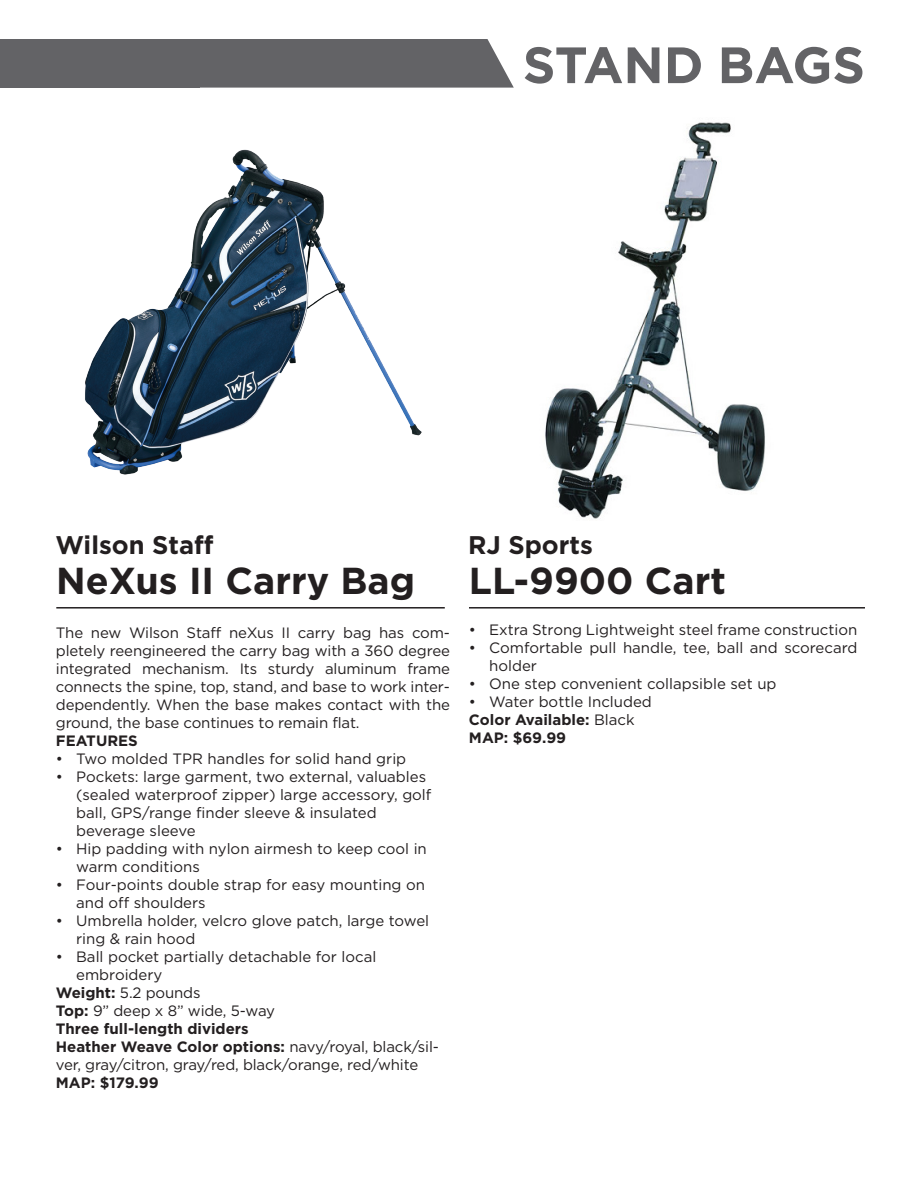
<style>
.page{position:relative;width:918px;height:1188px;background:#fff}
.page>*{position:absolute;margin:0;border:0;box-sizing:border-box;transform-origin:0 0}
.t1{font:700 51px "Gotham HTF";color:#636366}
.t2{font:700 37.5px "Gotham HTF";color:#231f20}
.t3{font:700 25.5px "Gotham HTF";color:#231f20}
.t4{font:15px/18px "Gotham HTF";color:#231f20}
.t5{font:700 15px "Gotham HTF";color:#231f20}
.s1{font-weight:700}
.s2{font-weight:400}
</style>
<div class="page">
<div style="left:199px;top:39px;width:315px;height:49px;background:#636366"></div>
<div style="left:0;top:39px;width:199px;height:49px;background:#636366"></div>
<hr style="left:56px;top:607px;width:389px;height:2px;background:#231f20">
<img style="left:85px;top:149px;width:337px;height:326px">
<hr style="left:469px;top:607px;width:396px;height:2px;background:#231f20">
<img style="left:545px;top:122px;width:220px;height:397px">
<p class="t1" style="left:523px;top:36px;width:344px">STAND BAGS</p>
<p class="t3" style="left:55px;top:530px;width:160px">Wilson Staff</p>
<p class="t3" style="left:468px;top:530px;width:126px">RJ Sports</p>
<p class="t2" style="left:56px;top:559px;width:360px">NeXus II Carry Bag</p>
<p class="t2" style="left:469px;top:559px;width:258px">LL-9900 Cart</p>
<p class="t4" style="left:56px;top:623px;width:396px;text-align:justify">The new Wilson Staff neXus II carry bag has com&shy;pletely reengineered the carry bag with a 360 degree integrated mechanism. Its sturdy aluminum frame connects the spine, top, stand, and base to work inter&shy;dependently. When the base makes contact with the ground, the base continues to remain flat.</p>
<p class="t5" style="left:56px;top:732px;width:83px">FEATURES</p>
<p class="t4" style="left:56px;top:749px;width:352px">• Two molded TPR handles for solid hand grip</p>
<p class="t4" style="left:76px;top:767px;width:357px;text-indent:-20px">• Pockets: large garment, two external, valuables (sealed waterproof zipper) large accessory, golf ball, GPS/range finder sleeve &amp; insulated beverage sleeve</p>
<p class="t4" style="left:76px;top:839px;width:352px;text-indent:-20px">• Hip padding with nylon airmesh to keep cool in warm conditions</p>
<p class="t4" style="left:76px;top:875px;width:350px;text-indent:-20px">• Four-points double strap for easy mounting on and off shoulders</p>
<p class="t4" style="left:76px;top:911px;width:355px;text-indent:-20px">• Umbrella holder, velcro glove patch, large towel ring &amp; rain hood</p>
<p class="t4" style="left:76px;top:947px;width:302px;text-indent:-20px">• Ball pocket partially detachable for local embroidery</p>
<p class="t4" style="left:56px;top:983px;width:146px"><span class="s1">Weight:</span> 5.2 pounds</p>
<p class="t4" style="left:56px;top:1001px;width:221px"><span class="s1">Top:</span> 9” deep x 8” wide, 5-way</p>
<p class="t5" style="left:56px;top:1020px;width:194px">Three full-length dividers</p>
<p class="t4" style="left:56px;top:1037px;width:385px"><span class="s1">Heather Weave Color options:</span> navy/royal, black/sil&shy;ver, gray/citron, gray/red, black/orange, red/white</p>
<p class="t5" style="left:56px;top:1074px;width:104px">MAP: $179.99</p>
<p class="t4" style="left:469px;top:620px;width:390px">• Extra Strong Lightweight steel frame construction</p>
<p class="t4" style="left:489px;top:638px;width:370px;text-indent:-20px">• Comfortable pull handle, tee, ball and scorecard holder</p>
<p class="t4" style="left:469px;top:674px;width:309px">• One step convenient collapsible set up</p>
<p class="t4" style="left:469px;top:692px;width:184px">• Water bottle Included</p>
<p class="t5" style="left:469px;top:711px;width:167px">Color Available: <span class="s2">Black</span></p>
<p class="t5" style="left:469px;top:729px;width:99px">MAP: $69.99</p>
</div>
